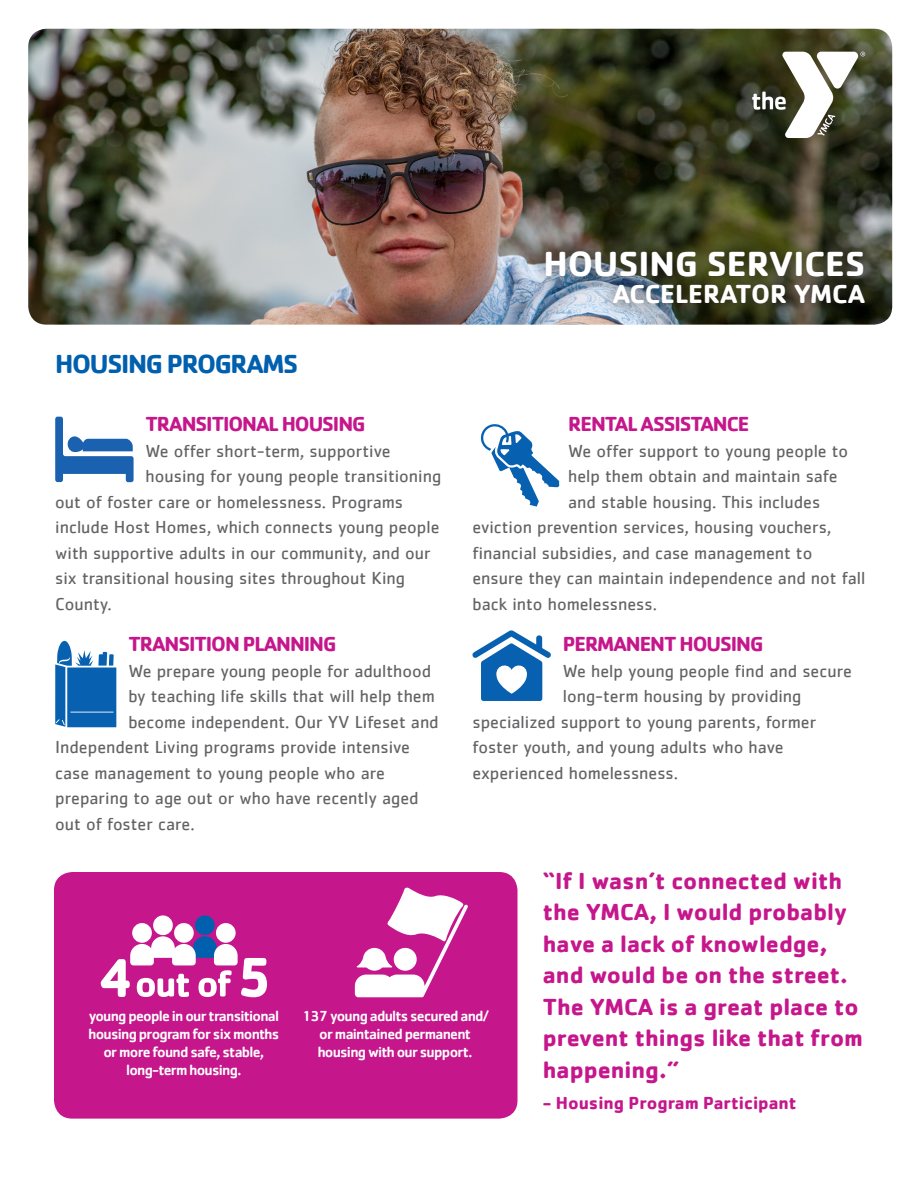
<style>
.page{position:relative;width:918px;height:1188px;background:#fff}
.page>*{position:absolute;margin:0;border:0;box-sizing:border-box;transform-origin:0 0}
.t1{font:700 36px "Cachet";color:#fff}
.t2{font:700 27px "Cachet";color:#fff}
.t3{font:700 27px "Cachet";letter-spacing:-.05em;color:#0160ae}
.t4{font:700 24px/31.5px "Cachet";color:#c5168c}
.t5{font:700 21px "Cachet";letter-spacing:-.05em;color:#c5168c}
.t6{font:18px "Cachet";color:#636366}
.t7{font:700 18px "Cachet";color:#c5168c}
.t8{font:500 15px/18px "Cachet";letter-spacing:-.05em;color:#fff;text-align:center}
</style>
<div class="page">
<img style="left:28px;top:29px;width:864px;height:296px">
<div style="left:531px;top:237px;width:348px;height:82px;background:#231f20;opacity:.75"></div>
<svg style="left:752px;top:52px;width:113px;height:86px"></svg>
<div style="left:54px;top:872px;width:464px;height:247px;background:#c5168c;border-radius:18px"></div>
<div style="left:132px;top:923px;width:20px;height:20px;background:#fff;border-radius:50%"></div>
<div style="left:153px;top:915px;width:20px;height:20px;background:#fff;border-radius:50%"></div>
<div style="left:174px;top:923px;width:20px;height:20px;background:#fff;border-radius:50%"></div>
<div style="left:195px;top:915px;width:20px;height:20px;background:#0160ae;border-radius:50%"></div>
<div style="left:216px;top:923px;width:20px;height:20px;background:#fff;border-radius:50%"></div>
<svg style="left:101px;top:936px;width:166px;height:61px"></svg>
<svg style="left:55px;top:417px;width:79px;height:65px"></svg>
<svg style="left:480px;top:424px;width:79px;height:83px"></svg>
<svg style="left:472px;top:630px;width:79px;height:71px"></svg>
<svg style="left:55px;top:641px;width:61px;height:86px"></svg>
<svg style="left:355px;top:887px;width:113px;height:110px"></svg>
<p class="t3" style="left:55px;top:347px;width:245px">HOUSING PROGRAMS</p>
<p class="t5" style="left:146px;top:411px;width:222px">TRANSITIONAL HOUSING</p>
<p class="t6" style="left:146px;top:440px;width:246px">We offer short-term, supportive</p>
<p class="t6" style="left:146px;top:466px;width:297px">housing for young people transitioning</p>
<p class="t6" style="left:55px;top:491px;width:349px">out of foster care or homelessness. Programs</p>
<p class="t6" style="left:55px;top:517px;width:386px">include Host Homes, which connects young people</p>
<p class="t6" style="left:55px;top:542px;width:377px">with supportive adults in our community, and our</p>
<p class="t6" style="left:55px;top:568px;width:351px">six transitional housing sites throughout King</p>
<p class="t6" style="left:55px;top:593px;width:58px">County.</p>
<p class="t5" style="left:128px;top:630px;width:210px">TRANSITION PLANNING</p>
<p class="t6" style="left:128px;top:660px;width:304px">We prepare young people for adulthood</p>
<p class="t6" style="left:128px;top:686px;width:308px">by teaching life skills that will help them</p>
<p class="t6" style="left:128px;top:711px;width:312px">become independent. Our YV Lifeset and</p>
<p class="t6" style="left:55px;top:737px;width:356px">Independent Living programs provide intensive</p>
<p class="t6" style="left:55px;top:762px;width:331px">case management to young people who are</p>
<p class="t6" style="left:55px;top:788px;width:365px">preparing to age out or who have recently aged</p>
<p class="t6" style="left:55px;top:813px;width:141px">out of foster care.</p>
<p class="t1" style="left:543px;top:241px;width:323px">HOUSING SERVICES</p>
<p class="t2" style="left:613px;top:277px;width:254px">ACCELERATOR YMCA</p>
<p class="t5" style="left:568px;top:411px;width:183px">RENTAL ASSISTANCE</p>
<p class="t6" style="left:568px;top:440px;width:281px">We offer support to young people to</p>
<p class="t6" style="left:568px;top:466px;width:271px">help them obtain and maintain safe</p>
<p class="t6" style="left:568px;top:491px;width:253px">and stable housing. This includes</p>
<p class="t6" style="left:472px;top:517px;width:360px">eviction prevention services, housing vouchers,</p>
<p class="t6" style="left:472px;top:542px;width:341px">financial subsidies, and case management to</p>
<p class="t6" style="left:472px;top:568px;width:394px">ensure they can maintain independence and not fall</p>
<p class="t6" style="left:472px;top:593px;width:186px">back into homelessness.</p>
<p class="t5" style="left:563px;top:630px;width:202px">PERMANENT HOUSING</p>
<p class="t6" style="left:563px;top:660px;width:291px">We help young people find and secure</p>
<p class="t6" style="left:563px;top:686px;width:240px">long-term housing by providing</p>
<p class="t6" style="left:472px;top:711px;width:345px">specialized support to young parents, former</p>
<p class="t6" style="left:472px;top:737px;width:313px">foster youth, and young adults who have</p>
<p class="t6" style="left:472px;top:762px;width:207px">experienced homelessness.</p>
<p class="t8" style="left:89px;top:1007px;width:192px">young people in our transitional housing program for six months or more found safe, stable, long-term housing.</p>
<p class="t8" style="left:302px;top:1007px;width:188px">137 young adults secured and/ or maintained permanent housing with our support.</p>
<p class="t4" style="left:543px;top:864px;width:322px">“If I wasn’t connected with the YMCA, I would probably have a lack of knowledge, and would be on the street.<br>The YMCA is a great place to prevent things like that from happening.”</p>
<p class="t7" style="left:543px;top:1092px;width:255px">- Housing Program Participant</p>
</div>
